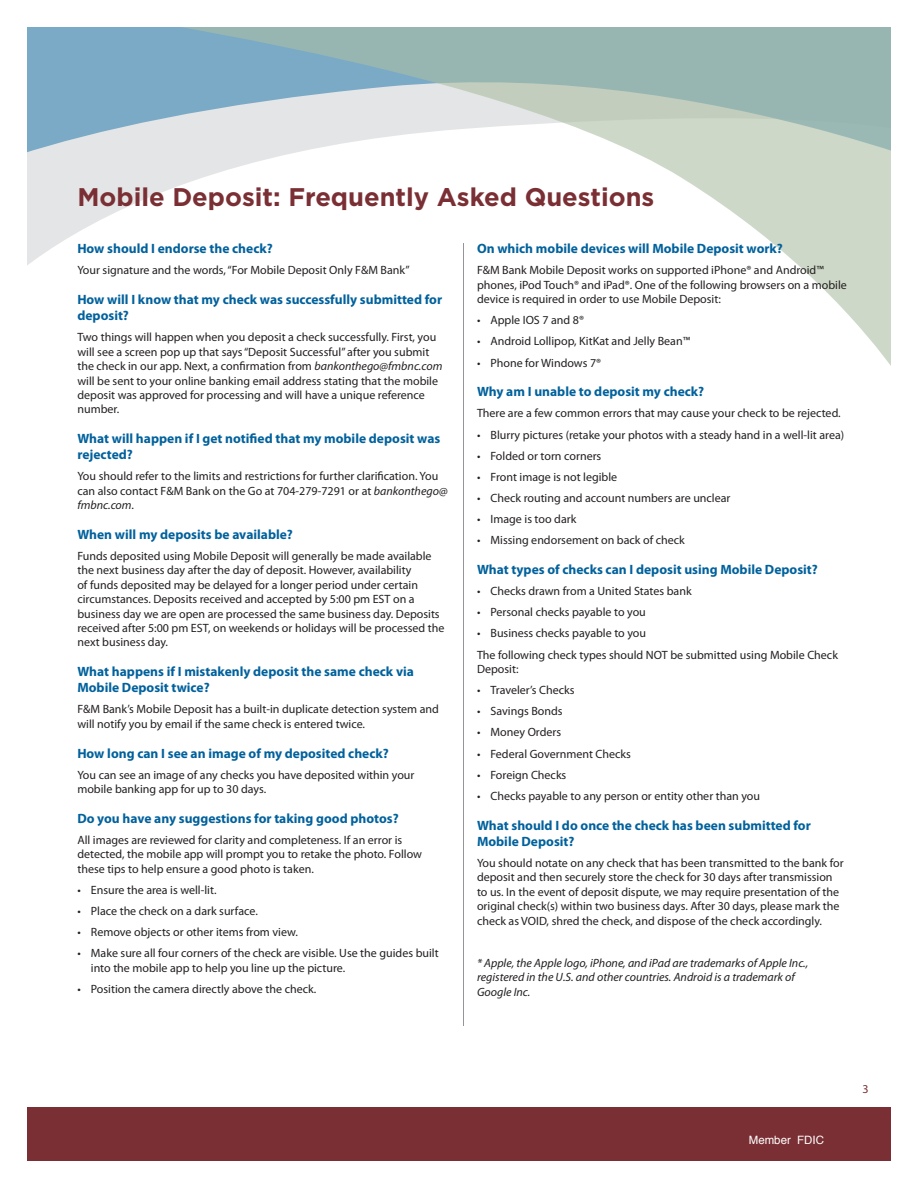
<style>
.page{position:relative;width:918px;height:1188px;background:#fff}
.page>*{position:absolute;margin:0;border:0;box-sizing:border-box;transform-origin:0 0}
.t1{font:700 25.5px "Gotham";color:#7a2f34}
.t2{font:700 13.5px/16.2px "Myriad Pro";color:#01619c}
.t3{font:12px/14.4px "Myriad Pro";color:#231f20}
.t4{font:italic 12px/14.4px "Myriad Pro";color:#231f20}
.t5{font:12px "Myriad Pro";color:#7a2f34}
.t6{font:11.55px "Helvetica";color:#fff}
.s1{font-style:italic}
</style>
<div class="page">
<svg style="left:27px;top:27px;width:864px;height:339px"></svg>
<div style="left:27px;top:1107px;width:864px;height:54px;background:#7a2f34"></div>
<hr style="left:463px;top:243px;width:1px;height:783px;background:#939598">
<h1 class="t1" style="left:77px;top:183px;width:578px">Mobile Deposit: Frequently Asked Questions</h1>
<p class="t2" style="left:77px;top:240px;width:197px">How should I endorse the check?</p>
<p class="t3" style="left:77px;top:263px;width:334px">Your signature and the words, “For Mobile Deposit Only F&amp;M Bank”</p>
<p class="t2" style="left:77px;top:291px;width:366px">How will I know that my check was successfully submitted for deposit?</p>
<p class="t3" style="left:77px;top:330px;width:367px">Two things will happen when you deposit a check successfully. First, you will see a screen pop up that says “Deposit Successful” after you submit the check in our app. Next, a confirmation from <span class="s1">bankonthego@fmbnc.com </span>will be sent to your online banking email address stating that the mobile deposit was approved for processing and will have a unique reference number.</p>
<p class="t2" style="left:77px;top:430px;width:364px">What will happen if I get notified that my mobile deposit was rejected?</p>
<p class="t3" style="left:77px;top:469px;width:372px">You should refer to the limits and restrictions for further clarification. You can also contact F&amp;M Bank on the Go at 704-279-7291 or at <span class="s1">bankonthego@ fmbnc.com</span>.</p>
<p class="t2" style="left:77px;top:526px;width:217px">When will my deposits be available?</p>
<p class="t3" style="left:77px;top:549px;width:369px">Funds deposited using Mobile Deposit will generally be made available the next business day after the day of deposit. However, availability<br>of funds deposited may be delayed for a longer period under certain circumstances. Deposits received and accepted by 5:00 pm EST on a business day we are open are processed the same business day. Deposits received after 5:00 pm EST, on weekends or holidays will be processed the next business day.</p>
<p class="t2" style="left:77px;top:663px;width:338px">What happens if I mistakenly deposit the same check via<br>Mobile Deposit twice?</p>
<p class="t3" style="left:77px;top:702px;width:363px">F&amp;M Bank’s Mobile Deposit has a built-in duplicate detection system and will notify you by email if the same check is entered twice.</p>
<p class="t2" style="left:77px;top:744px;width:313px">How long can I see an image of my deposited check?</p>
<p class="t3" style="left:77px;top:767px;width:339px">You can see an image of any checks you have deposited within your mobile banking app for up to 30 days.</p>
<p class="t2" style="left:77px;top:810px;width:323px">Do you have any suggestions for taking good photos?</p>
<p class="t3" style="left:77px;top:833px;width:346px">All images are reviewed for clarity and completeness. If an error is detected, the mobile app will prompt you to retake the photo. Follow these tips to help ensure a good photo is taken.</p>
<p class="t3" style="left:77px;top:883px;width:141px">• Ensure the area is well-lit.</p>
<p class="t3" style="left:77px;top:904px;width:182px">• Place the check on a dark surface.</p>
<p class="t3" style="left:77px;top:925px;width:222px">• Remove objects or other items from view.</p>
<p class="t3" style="left:91px;top:946px;width:349px;text-indent:-14px">• Make sure all four corners of the check are visible. Use the guides built into the mobile app to help you line up the picture.</p>
<p class="t3" style="left:77px;top:981px;width:241px">• Position the camera directly above the check.</p>
<p class="t2" style="left:477px;top:240px;width:307px">On which mobile devices will Mobile Deposit work?</p>
<p class="t3" style="left:477px;top:263px;width:371px">F&amp;M Bank Mobile Deposit works on supported iPhone® and Android™ phones, iPod Touch® and iPad®. One of the following browsers on a mobile device is required in order to use Mobile Deposit:</p>
<p class="t3" style="left:477px;top:313px;width:109px">• Apple IOS 7 and 8®</p>
<p class="t3" style="left:477px;top:334px;width:215px">• Android Lollipop, KitKat and Jelly Bean™</p>
<p class="t3" style="left:477px;top:355px;width:126px">• Phone for Windows 7®</p>
<p class="t2" style="left:477px;top:383px;width:229px">Why am I unable to deposit my check?</p>
<p class="t3" style="left:477px;top:406px;width:365px">There are a few common errors that may cause your check to be rejected.</p>
<p class="t3" style="left:477px;top:427px;width:369px">• Blurry pictures (retake your photos with a steady hand in a well-lit area)</p>
<p class="t3" style="left:477px;top:448px;width:126px">• Folded or torn corners</p>
<p class="t3" style="left:477px;top:469px;width:142px">• Front image is not legible</p>
<p class="t3" style="left:477px;top:491px;width:255px">• Check routing and account numbers are unclear</p>
<p class="t3" style="left:477px;top:512px;width:101px">• Image is too dark</p>
<p class="t3" style="left:477px;top:533px;width:209px">• Missing endorsement on back of check</p>
<p class="t2" style="left:477px;top:561px;width:342px">What types of checks can I deposit using Mobile Deposit?</p>
<p class="t3" style="left:477px;top:584px;width:216px">• Checks drawn from a United States bank</p>
<p class="t3" style="left:477px;top:605px;width:170px">• Personal checks payable to you</p>
<p class="t3" style="left:477px;top:623px;width:362px;line-height:21.1px">• Business checks payable to you<br>The following check types should NOT be submitted using Mobile Check</p>
<p class="t3" style="left:477px;top:662px;width:43px">Deposit:</p>
<p class="t3" style="left:477px;top:683px;width:99px">• Traveler’s Checks</p>
<p class="t3" style="left:477px;top:704px;width:87px">• Savings Bonds</p>
<p class="t3" style="left:477px;top:725px;width:86px">• Money Orders</p>
<p class="t3" style="left:477px;top:746px;width:155px">• Federal Government Checks</p>
<p class="t3" style="left:477px;top:767px;width:91px">• Foreign Checks</p>
<p class="t3" style="left:477px;top:788px;width:285px">• Checks payable to any person or entity other than you</p>
<p class="t2" style="left:477px;top:816px;width:335px">What should I do once the check has been submitted for<br>Mobile Deposit?</p>
<p class="t3" style="left:477px;top:856px;width:368px">You should notate on any check that has been transmitted to the bank for deposit and then securely store the check for 30 days after transmission to us. In the event of deposit dispute, we may require presentation of the original check(s) within two business days. After 30 days, please mark the check as VOID, shred the check, and dispose of the check accordingly.</p>
<p class="t4" style="left:477px;top:955px;width:333px">* Apple, the Apple logo, iPhone, and iPad are trademarks of Apple Inc., registered in the U.S. and other countries. Android is a trademark of<br>Google Inc.</p>
<p class="t6" style="left:749px;top:1131px;width:77px">Member FDIC</p>
<p class="t5" style="left:862px;top:1082px;width:8px">3</p>
</div>
